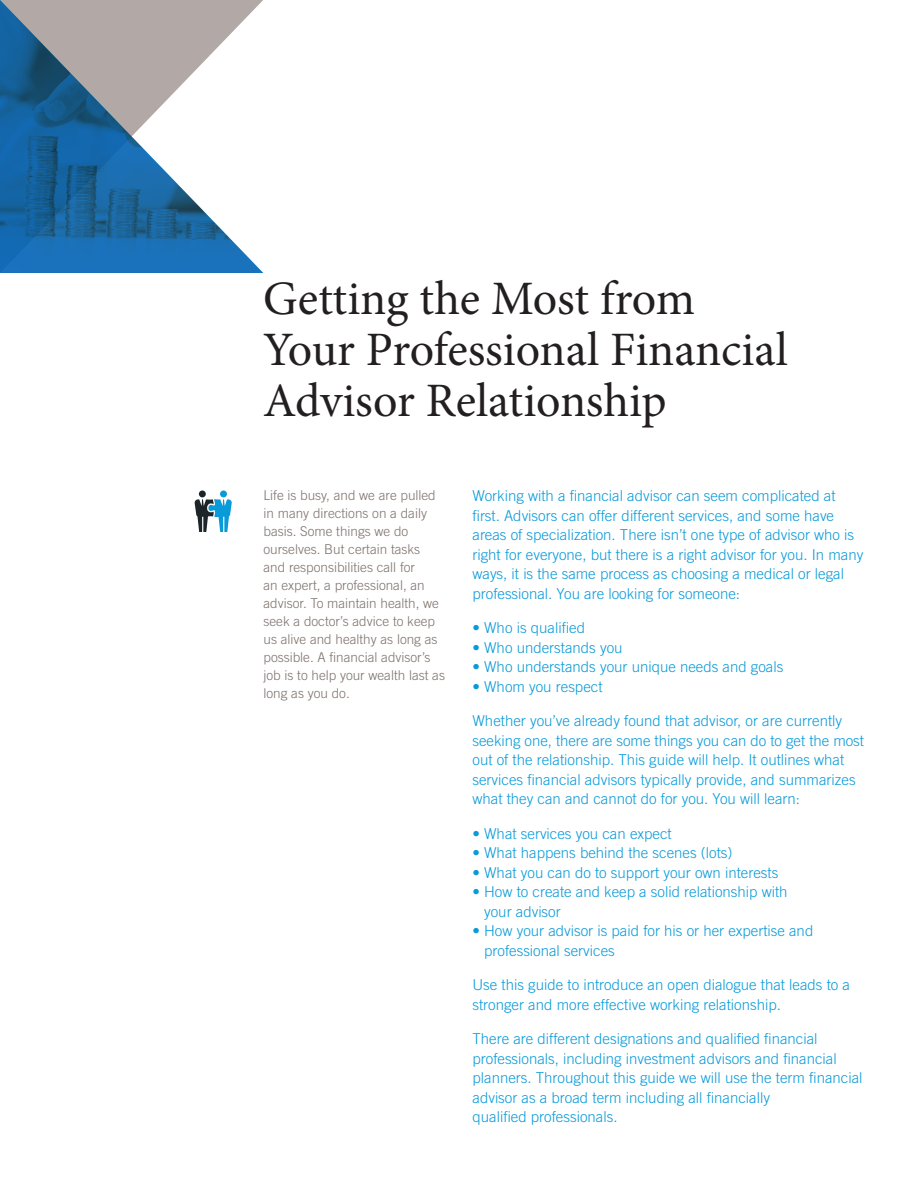
<style>
.page{position:relative;width:918px;height:1188px;background:#fff}
.page>*{position:absolute;margin:0;border:0;box-sizing:border-box;transform-origin:0 0}
.t1{font:48px/51px "Minion Pro";letter-spacing:-.005em;color:#231f20}
.Text_blue{font:300 15px/19.5px "Trade Gothic LT Std";color:#089ad9}
.Text_blue_no_space_a{font:300 15px/19.5px "Trade Gothic LT Std";color:#089ad9}
.Callout{font:300 13.5px/18px "Trade Gothic LT Std";color:#7d716c}
</style>
<div class="page">
<img style="left:0;top:0;width:263px;height:273px">
<div style="left:199px;top:490px;width:7px;height:7px;background:#1d2529;border-radius:50%"></div>
<div style="left:220px;top:490px;width:7px;height:7px;background:#089ad9;border-radius:50%"></div>
<svg style="left:195px;top:499px;width:37px;height:33px"></svg>
<p class="t1" style="left:263px;top:273px;width:526px">Getting the Most from<br>Your Professional Financial<br>Advisor Relationship</p>
<p class="Callout" style="left:264px;top:486px;width:183px">Life is busy, and we are pulled in many directions on a daily basis. Some things we do ourselves. But certain tasks and responsibilities call for<br>an expert, a professional, an advisor. To maintain health, we seek a doctor’s advice to keep us alive and healthy as long as possible. A financial advisor’s job is to help your wealth last as long as you do.</p>
<p class="Text_blue" style="left:472px;top:486px;width:392px">Working with a financial advisor can seem complicated at first. Advisors can offer different services, and some have areas of specialization. There isn’t one type of advisor who is right for everyone, but there is a right advisor for you. In many ways, it is the same process as choosing a medical or legal professional. You are looking for someone:</p>
<p class="Text_blue" style="left:472px;top:618px;width:114px">• Who is qualified</p>
<p class="Text_blue" style="left:472px;top:638px;width:152px">• Who understands you</p>
<p class="Text_blue" style="left:472px;top:657px;width:312px">• Who understands your unique needs and goals</p>
<p class="Text_blue" style="left:472px;top:677px;width:132px">• Whom you respect</p>
<p class="Text_blue" style="left:472px;top:711px;width:393px">Whether you’ve already found that advisor, or are currently seeking one, there are some things you can do to get the most out of the relationship. This guide will help. It outlines what services financial advisors typically provide, and summarizes what they can and cannot do for you. You will learn:</p>
<p class="Text_blue_no_space_a" style="left:472px;top:824px;width:201px">• What services you can expect</p>
<p class="Text_blue_no_space_a" style="left:472px;top:843px;width:262px">• What happens behind the scenes (lots)</p>
<p class="Text_blue_no_space_a" style="left:472px;top:863px;width:307px">• What you can do to support your own interests</p>
<p class="Text_blue_no_space_a" style="left:484px;top:882px;width:305px;text-indent:-12px">• How to create and keep a solid relationship with your advisor</p>
<p class="Text_blue" style="left:484px;top:921px;width:331px;text-indent:-12px">• How your advisor is paid for his or her expertise and professional services</p>
<p class="Text_blue" style="left:472px;top:975px;width:379px">Use this guide to introduce an open dialogue that leads to a stronger and more effective working relationship.</p>
<p class="Text_blue" style="left:472px;top:1029px;width:392px">There are different designations and qualified financial professionals, including investment advisors and financial planners. Throughout this guide we will use the term financial advisor as a broad term including all financially<br>qualified professionals.</p>
</div>
